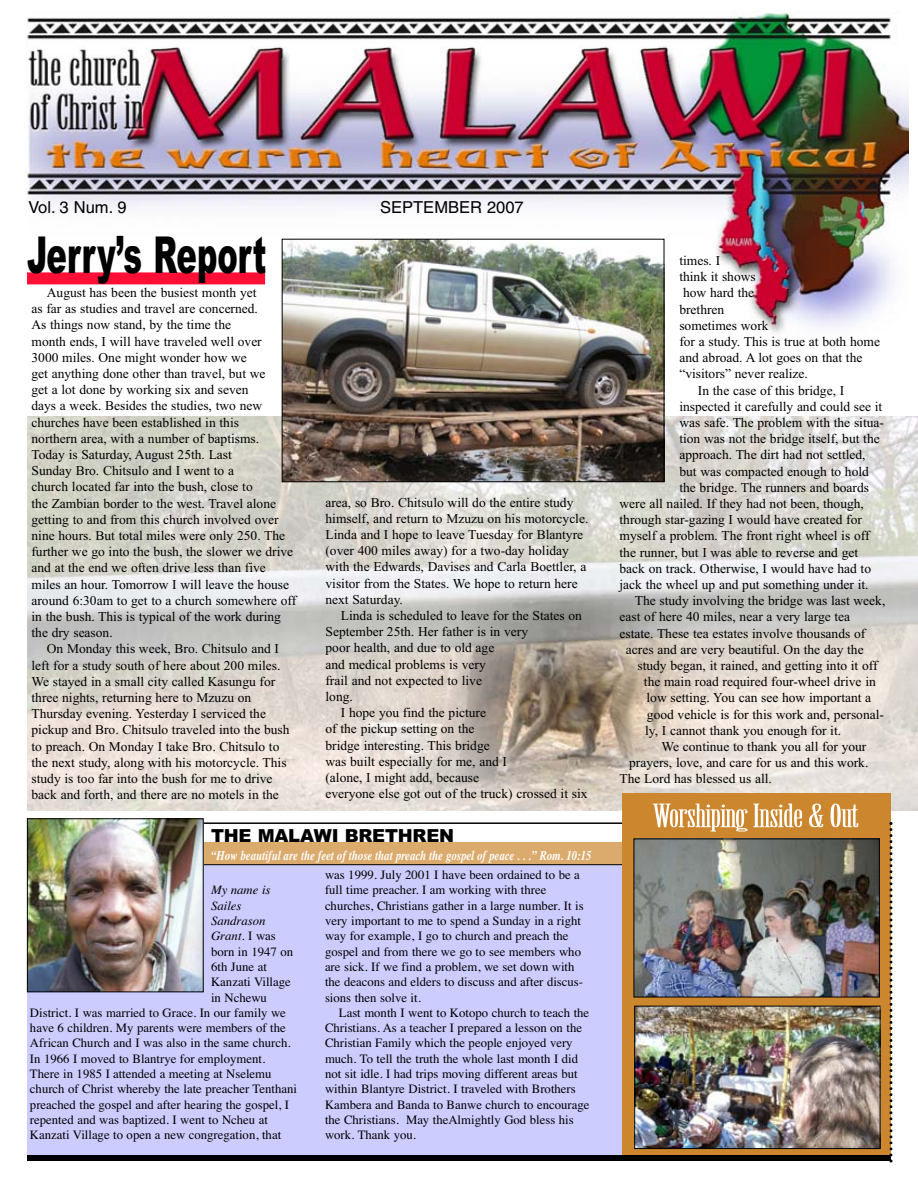
<style>
.page{position:relative;width:918px;height:1188px;background:#fff}
.page>*{position:absolute;margin:0;border:0;box-sizing:border-box;transform-origin:0 0}
.t1{font:900 51px "Arial";color:#000;scale:.6 1}
.t2{font:31.5px "Willow";letter-spacing:-.015em;color:#fff;scale:2 1}
.t3{font:900 18px "Arial";letter-spacing:-.015em;color:#000}
.t4{font:16.5px "Helvetica";color:#000}
.t5{font:13.5px/16.2px "Times New Roman";color:#000}
.t6{font:italic 700 13.5px "Times";color:#fff;scale:.8 1}
.t7{font:12.75px/15.3px "Times";color:#000}
.t8{font:italic 12.75px "Times";color:#000}
.s1{font-style:normal}
</style>
<div class="page">
<img style="left:27px;top:416px;width:891px;height:394px">
<div style="left:27px;top:865px;width:864px;height:290px;background:#ccf"></div>
<div style="left:171px;top:842px;width:720px;height:23px;background:#dbab6d"></div>
<img style="left:27px;top:12px;width:882px;height:330px">
<hr style="left:145px;top:864px;width:746px;height:1px;background:#000">
<hr style="left:27px;top:822px;width:864px;height:2px;background:#000">
<div style="left:27px;top:272px;width:238px;height:12px;background:#ff0f36"></div>
<div style="left:623px;top:793px;width:268px;height:368px;background:#cc872e"></div>
<img style="left:636px;top:841px;width:242px;height:154px">
<div style="left:634px;top:839px;width:246px;height:158px;border:1px solid #000"></div>
<svg style="left:890px;top:822px;width:2px;height:340px"></svg>
<img style="left:29px;top:820px;width:173px;height:170px">
<div style="left:27px;top:818px;width:177px;height:174px;border:1px solid #000"></div>
<div style="left:27px;top:1155px;width:864px;height:6px;background:#000"></div>
<img style="left:284px;top:241px;width:378px;height:239px">
<div style="left:282px;top:239px;width:382px;height:243px;border:1px solid #000"></div>
<img style="left:636px;top:1008px;width:243px;height:139px">
<div style="left:634px;top:1006px;width:247px;height:143px;border:1px solid #000"></div>
<p class="t4" style="left:28px;top:201px;width:100px">Vol. 3 Num. 9</p>
<p class="t4" style="left:380px;top:201px;width:145px">SEPTEMBER 2007</p>
<h1 class="t1" style="left:27px;top:236px;width:401px">Jerry’s Report</h1>
<p class="t5" style="left:32px;top:286px;width:266px;text-indent:15px">August has been the busiest month yet<br>as far as studies and travel are concerned.<br>As things now stand, by the time the<br>month ends, I will have traveled well over<br>3000 miles. One might wonder how we<br>get anything done other than travel, but we<br>get a lot done by working six and seven<br>days a week. Besides the studies, two new churches have been established in this<br>northern area, with a number of baptisms.<br>Today is Saturday, August 25th. Last<br>Sunday Bro. Chitsulo and I went to a<br>church located far into the bush, close to<br>the Zambian border to the west. Travel alone getting to and from this church involved over nine hours. But total miles were only 250. The further we go into the bush, the slower we drive and at the end we often drive less than five miles an hour. Tomorrow I will leave the house around 6:30am to get to a church somewhere off in the bush. This is typical of the work during the dry season.</p>
<p class="t5" style="left:32px;top:642px;width:260px;text-indent:15px">On Monday this week, Bro. Chitsulo and I left for a study south of here about 200 miles.<br>We stayed in a small city called Kasungu for three nights, returning here to Mzuzu on Thursday evening. Yesterday I serviced the pickup and Bro. Chitsulo traveled into the bush to preach. On Monday I take Bro. Chitsulo to the next study, along with his motorcycle. This study is too far into the bush for me to drive back and forth, and there are no motels in the</p>
<p class="t5" style="left:326px;top:495px;width:264px">area, so Bro. Chitsulo will do the entire study himself, and return to Mzuzu on his motorcycle.<br>Linda and I hope to leave Tuesday for Blantyre (over 400 miles away) for a two-day holiday with the Edwards, Davises and Carla Boettler, a visitor from the States. We hope to return here next Saturday.</p>
<p class="t5" style="left:341px;top:609px;width:243px">Linda is scheduled to leave for the States on</p>
<p class="t5" style="left:326px;top:625px;width:204px">September 25th. Her father is in very</p>
<p class="t5" style="left:326px;top:641px;width:170px">poor health, and due to old age</p>
<p class="t5" style="left:326px;top:657px;width:162px">and medical problems is very</p>
<p class="t5" style="left:326px;top:673px;width:158px">frail and not expected to live</p>
<p class="t5" style="left:326px;top:690px;width:29px">long.</p>
<p class="t5" style="left:341px;top:706px;width:147px">I hope you find the picture</p>
<p class="t5" style="left:326px;top:722px;width:151px">of the pickup setting on the</p>
<p class="t5" style="left:326px;top:738px;width:166px">bridge interesting. This bridge</p>
<p class="t5" style="left:326px;top:754px;width:183px">was built especially for me, and I</p>
<p class="t5" style="left:326px;top:771px;width:155px">(alone, I might add, because</p>
<p class="t5" style="left:326px;top:787px;width:264px">everyone else got out of the truck) crossed it six</p>
<h3 class="t3" style="left:211px;top:829px;width:244px">THE MALAWI BRETHREN</h3>
<p class="t6" style="left:211px;top:850px;width:477px">“How beautiful are the feet of those that preach the gospel of peace . . .” Rom. 10:15</p>
<p class="t8" style="left:211px;top:886px;width:61px">My name is</p>
<p class="t8" style="left:211px;top:901px;width:32px">Sailes</p>
<p class="t8" style="left:211px;top:916px;width:56px">Sandrason</p>
<p class="t8" style="left:211px;top:931px;width:66px">Grant. <span class="s1">I was</span></p>
<p class="t7" style="left:211px;top:945px;width:84px">born in 1947 on</p>
<p class="t7" style="left:211px;top:960px;width:57px">6th June at</p>
<p class="t7" style="left:211px;top:976px;width:81px">Kanzati Village</p>
<p class="t7" style="left:211px;top:991px;width:57px">in Nchewu</p>
<p class="t7" style="left:30px;top:1006px;width:257px">District. I was married to Grace. In our family we</p>
<p class="t7" style="left:30px;top:1021px;width:257px">have 6 children. My parents were members of the</p>
<p class="t7" style="left:30px;top:1037px;width:262px">African Church and I was also in the same church.</p>
<p class="t7" style="left:30px;top:1052px;width:237px">In 1966 I moved to Blantrye for employment.</p>
<p class="t7" style="left:30px;top:1067px;width:243px">There in 1985 I attended a meeting at Nselemu</p>
<p class="t7" style="left:30px;top:1083px;width:269px">church of Christ whereby the late preacher Tenthani</p>
<p class="t7" style="left:30px;top:1098px;width:261px">preached the gospel and after hearing the gospel, I</p>
<p class="t7" style="left:30px;top:1113px;width:240px">repented and was baptized. I went to Ncheu at</p>
<p class="t7" style="left:30px;top:1129px;width:253px">Kanzati Village to open a new congregation, that</p>
<p class="t7" style="left:325px;top:868px;width:260px">was 1999. July 2001 I have been ordained to be a full time preacher. I am working with three churches, Christians gather in a large number. It is very important to me to spend a Sunday in a right way for example, I go to church and preach the gospel and from there we go to see members who are sick. If we find a problem, we set down with the deacons and elders to discuss and after discus&shy;sions then solve it.</p>
<p class="t7" style="left:325px;top:1006px;width:266px;text-indent:14px">Last month I went to Kotopo church to teach the Christians. As a teacher I prepared a lesson on the Christian Family which the people enjoyed very much. To tell the truth the whole last month I did not sit idle. I had trips moving different areas but within Blantyre District. I traveled with Brothers Kambera and Banda to Banwe church to encourage the Christians. May theAlmightly God bless his work. Thank you.</p>
<p class="t5" style="left:679px;top:254px;width:42px">times. I</p>
<p class="t5" style="left:679px;top:270px;width:78px">think it shows</p>
<p class="t5" style="left:683px;top:286px;width:73px">how hard the</p>
<p class="t5" style="left:679px;top:302px;width:46px">brethren</p>
<p class="t5" style="left:679px;top:318px;width:91px">sometimes work</p>
<p class="t5" style="left:679px;top:335px;width:202px">for a study. This is true at both home</p>
<p class="t5" style="left:679px;top:351px;width:185px">and abroad. A lot goes on that the</p>
<p class="t5" style="left:679px;top:367px;width:130px">“visitors” never realize.</p>
<p class="t5" style="left:698px;top:383px;width:148px">In the case of this bridge, I</p>
<p class="t5" style="left:679px;top:399px;width:204px">inspected it carefully and could see it</p>
<p class="t5" style="left:679px;top:416px;width:206px">was safe. The problem with the situa-</p>
<p class="t5" style="left:679px;top:432px;width:202px">tion was not the bridge itself, but the</p>
<p class="t5" style="left:679px;top:448px;width:188px">approach. The dirt had not settled,</p>
<p class="t5" style="left:679px;top:464px;width:191px">but was compacted enough to hold</p>
<p class="t5" style="left:679px;top:480px;width:191px">the bridge. The runners and boards</p>
<p class="t5" style="left:620px;top:497px;width:246px">were all nailed. If they had not been, though,</p>
<p class="t5" style="left:620px;top:513px;width:244px">through star-gazing I would have created for</p>
<p class="t5" style="left:620px;top:529px;width:252px">myself a problem. The front right wheel is off</p>
<p class="t5" style="left:620px;top:545px;width:240px">the runner, but I was able to reverse and get</p>
<p class="t5" style="left:620px;top:561px;width:253px">back on track. Otherwise, I would have had to</p>
<p class="t5" style="left:620px;top:578px;width:251px">jack the wheel up and put something under it.</p>
<p class="t5" style="left:635px;top:594px;width:252px">The study involving the bridge was last week,</p>
<p class="t5" style="left:620px;top:610px;width:232px">east of here 40 miles, near a very large tea</p>
<p class="t5" style="left:620px;top:626px;width:247px">estate. These tea estates involve thousands of</p>
<p class="t5" style="left:626px;top:642px;width:239px">acres and are very beautiful. On the day the</p>
<p class="t5" style="left:637px;top:659px;width:242px">study began, it rained, and getting into it off</p>
<p class="t5" style="left:644px;top:675px;width:233px">the main road required four-wheel drive in</p>
<p class="t5" style="left:647px;top:691px;width:226px">low setting. You can see how important a</p>
<p class="t5" style="left:647px;top:707px;width:239px">good vehicle is for this work and, personal-</p>
<p class="t5" style="left:645px;top:723px;width:198px">ly, I cannot thank you enough for it.</p>
<p class="t5" style="left:662px;top:740px;width:206px">We continue to thank you all for your</p>
<p class="t5" style="left:629px;top:756px;width:241px">prayers, love, and care for us and this work.</p>
<p class="t5" style="left:620px;top:772px;width:154px">The Lord has blessed us all.</p>
<h2 class="t2" style="left:652px;top:804px;width:104px">Worshiping Inside &amp; Out</h2>
</div>
